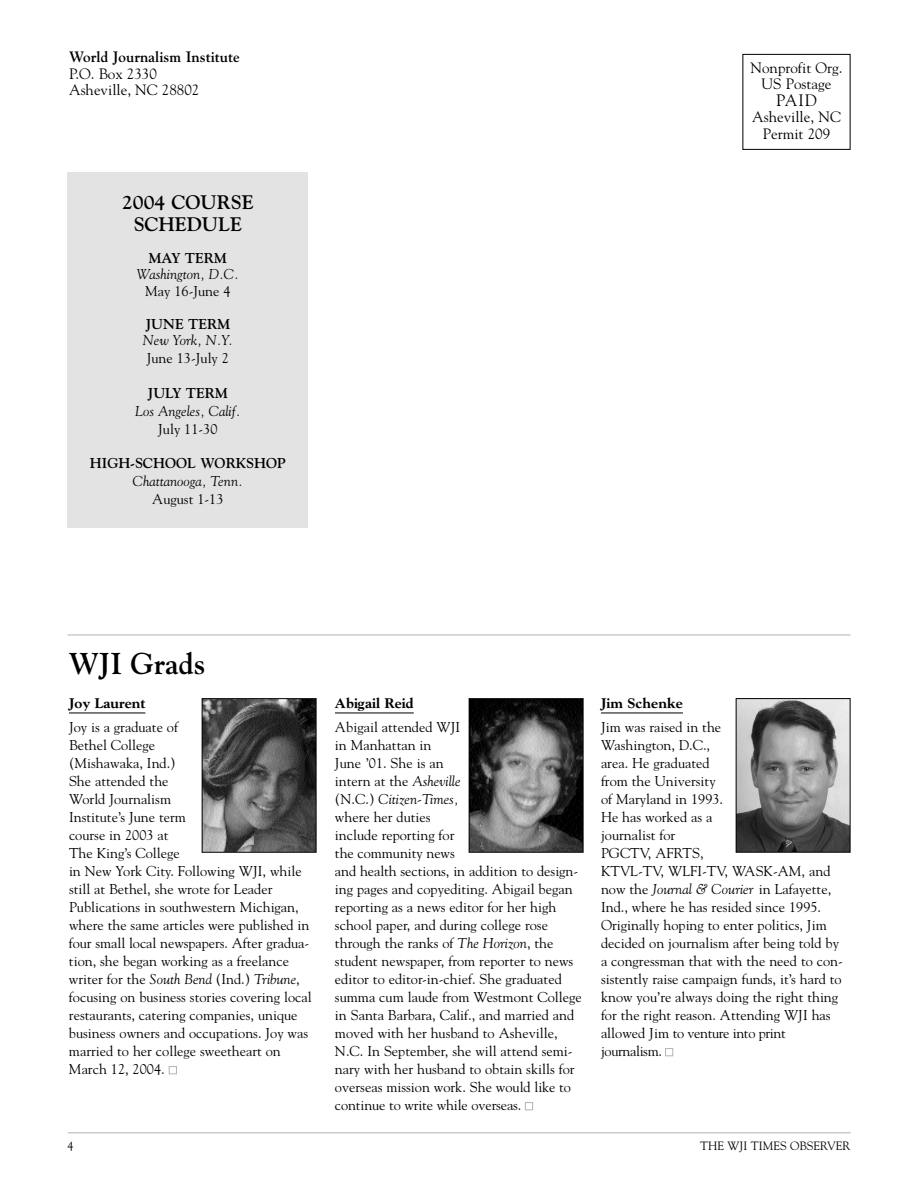
<style>
.page{position:relative;width:918px;height:1188px;background:#fff}
.page>*{position:absolute;margin:0;border:0;box-sizing:border-box;transform-origin:0 0}
.t1{font:700 30px "Goudy";color:#000}
.t2{font:700 19.5px/22.5px "Goudy";color:#000;text-align:center}
.t3{font:16.5px "Goudy";color:#000}
.t4{font:15px/16.5px "Goudy";color:#000;text-align:center}
.t5{font:700 15px "Goudy";color:#000}
.t6{font:14.25px/18px "Goudy";color:#000}
.t7{font:italic 14.25px "Goudy";color:#000}
.t8{font:700 14.25px "Goudy";color:#000}
.t9{font:800 14.25px "Goudy";color:#000}
.t10{font:12px "Goudy";color:#000}
.s1{font-style:italic}
.s2{color:#fff}
</style>
<div class="page">
<hr style="left:69px;top:713px;width:76px;height:1px;background:#000">
<hr style="left:335px;top:713px;width:79px;height:1px;background:#000">
<hr style="left:601px;top:713px;width:82px;height:1px;background:#000">
<hr style="left:68px;top:1132px;width:783px;height:1px;background:#b3b3b3">
<div style="left:742px;top:54px;width:108px;height:96px;border:1px solid #000"></div>
<img style="left:738px;top:700px;width:110px;height:151px">
<div style="left:736px;top:698px;width:114px;height:155px;border:1px solid #000"></div>
<img style="left:204px;top:700px;width:110px;height:151px">
<div style="left:202px;top:698px;width:114px;height:155px;border:1px solid #000"></div>
<img style="left:471px;top:700px;width:111px;height:151px">
<div style="left:469px;top:698px;width:115px;height:155px;border:1px solid #000"></div>
<div style="left:68px;top:172px;width:240px;height:356px;background:#e3e3e3"></div>
<hr style="left:68px;top:635px;width:782px;height:1px;background:#b3b3b3">
<p class="t5" style="left:69px;top:48px;width:172px">World Journalism Institute</p>
<p class="t4" style="left:69px;top:65px;width:132px;text-align:left">P.O. Box 2330<br>Asheville, NC 28802</p>
<p class="t4" style="left:750px;top:59px;width:94px">Nonprofit Org.<br>US Postage</p>
<p class="t3" style="left:776px;top:91px;width:42px">PAID</p>
<p class="t4" style="left:752px;top:109px;width:90px">Asheville, NC<br>Permit 209</p>
<h2 class="t2" style="left:122px;top:191px;width:133px">2004 COURSE<br>SCHEDULE</h2>
<p class="t8" style="left:149px;top:249px;width:79px">MAY TERM</p>
<p class="t7" style="left:137px;top:266px;width:104px">Washington, D.C.</p>
<p class="t6" style="left:145px;top:282px;width:87px">May 16-June 4</p>
<p class="t8" style="left:146px;top:315px;width:86px">JUNE TERM</p>
<p class="t7" style="left:143px;top:332px;width:92px">New York, N.Y.</p>
<p class="t6" style="left:147px;top:349px;width:84px">June 13-July 2</p>
<p class="t8" style="left:148px;top:385px;width:82px">JULY TERM</p>
<p class="t7" style="left:135px;top:403px;width:107px">Los Angeles, Calif.</p>
<p class="t6" style="left:158px;top:420px;width:61px">July 11-30</p>
<p class="t8" style="left:90px;top:455px;width:197px">HIGH-SCHOOL WORKSHOP</p>
<p class="t7" style="left:133px;top:473px;width:111px">Chattanooga, Tenn.</p>
<p class="t6" style="left:152px;top:490px;width:73px">August 1-13</p>
<h1 class="t1" style="left:69px;top:646px;width:138px">WJI Grads</h1>
<p class="t9" style="left:69px;top:698px;width:78px">Joy Laurent</p>
<p class="t6" style="left:69px;top:718px;width:244px">Joy is a graduate of<br>Bethel College<br>(Mishawaka, Ind.)<br>She attended the<br>World Journalism<br>Institute’s June term<br>course in 2003 at<br>The King’s College<br>in New York City. Following WJI, while still at Bethel, she wrote for Leader<br>Publications in southwestern Michigan, where the same articles were published in four small local newspapers. After gradua&shy;tion, she began working as a freelance writer for the <span class="s1">South Bend</span> (Ind.) <span class="s1">Tribune</span>, focusing on business stories covering local restaurants, catering companies, unique business owners and occupations. Joy was married to her college sweetheart on<br>March 12, 2004. <span class="s2">■</span></p>
<p class="t9" style="left:335px;top:698px;width:80px">Abigail Reid</p>
<p class="t6" style="left:335px;top:718px;width:248px">Abigail attended WJI<br>in Manhattan in<br>June ’01. She is an<br>intern at the <span class="s1">Asheville<br></span>(N.C.) <span class="s1">Citizen-Times,<br></span>where her duties<br>include reporting for<br>the community news<br>and health sections, in addition to design&shy;ing pages and copyediting. Abigail began reporting as a news editor for her high school paper, and during college rose through the ranks of <span class="s1">The Horizon</span>, the student newspaper, from reporter to news editor to editor-in-chief. She graduated summa cum laude from Westmont College in Santa Barbara, Calif., and married and moved with her husband to Asheville,<br>N.C. In September, she will attend semi&shy;nary with her husband to obtain skills for overseas mission work. She would like to continue to write while overseas. <span class="s2">■</span></p>
<p class="t9" style="left:601px;top:698px;width:83px">Jim Schenke</p>
<p class="t6" style="left:601px;top:718px;width:243px">Jim was raised in the<br>Washington, D.C.,<br>area. He graduated<br>from the University<br>of Maryland in 1993.<br>He has worked as a<br>journalist for<br>PGCTV, AFRTS,<br>KTVL-TV, WLFI-TV, WASK-AM, and now the <span class="s1">Journal &amp; Courier</span> in Lafayette,<br>Ind., where he has resided since 1995.<br>Originally hoping to enter politics, Jim decided on journalism after being told by a congressman that with the need to con&shy;sistently raise campaign funds, it’s hard to know you’re always doing the right thing for the right reason. Attending WJI has allowed Jim to venture into print journalism. <span class="s2">■</span></p>
<p class="t10" style="left:68px;top:1139px;width:7px">4</p>
<p class="t10" style="left:700px;top:1139px;width:152px">THE WJI TIMES OBSERVER</p>
</div>
